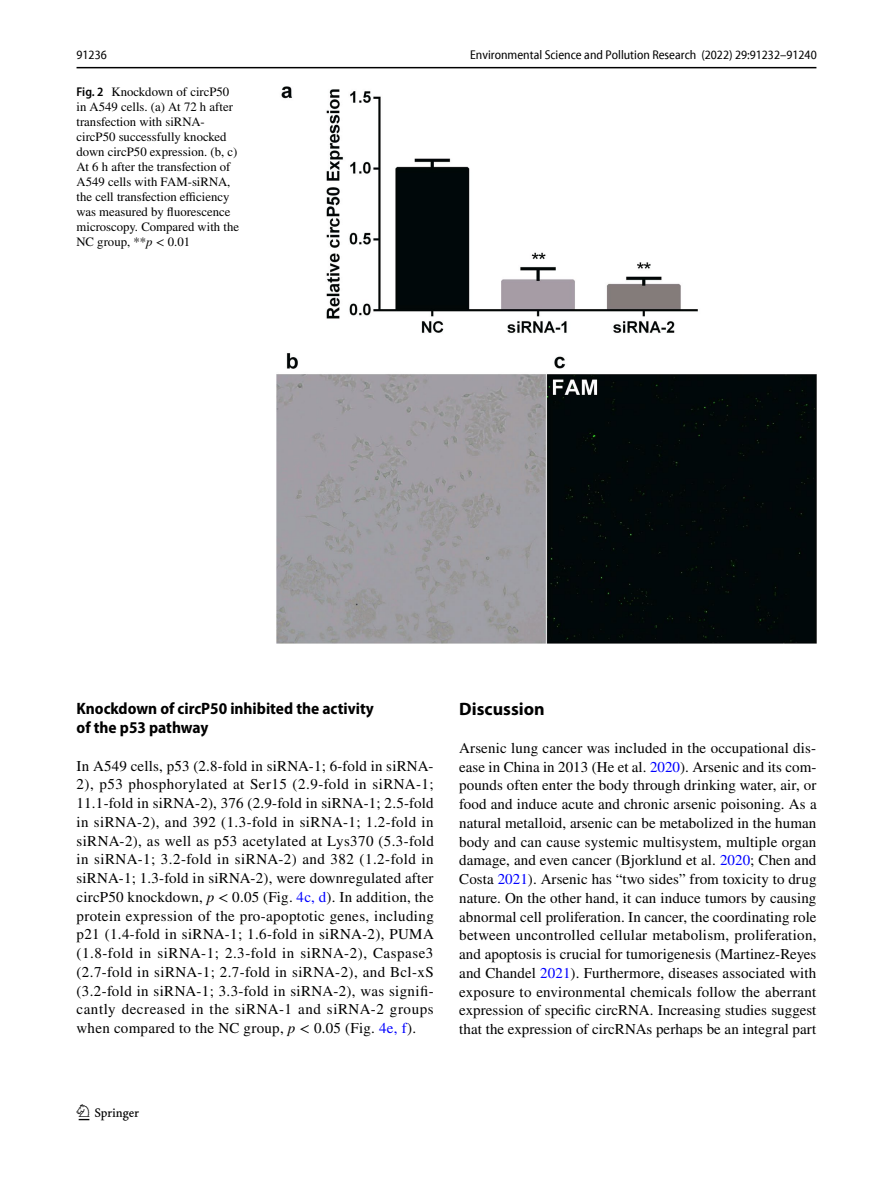
<style>
.page{position:relative;width:893px;height:1187px;background:#fff}
.page>*{position:absolute;margin:0;border:0;box-sizing:border-box;transform-origin:0 0}
.t1{font:22.5px "Springnew Regular 3";color:#000}
.t2{font:700 18px "Myriad Pro";color:#000}
.t3{font:700 semi-condensed 16.5px/18.8px "Myriad Pro";color:#000}
.t4{font:15px/18.8px "STIX";letter-spacing:.015em;color:#000;text-align:justify}
.t5{font:12.75px/15px "STIX";color:#000}
.t6{font:semi-condensed 12.75px "Myriad Pro Unic";color:#000}
.s1{font-family:"Myriad Pro";font-weight:600;font-stretch:semi-condensed}
.s2{font-style:italic}
.s3{color:#00f}
</style>
<div class="page">
<hr style="left:77px;top:67px;width:739px;height:1px;background:#000">
<img style="left:276px;top:87px;width:540px;height:556px">
<p class="t6" style="left:77px;top:50px;width:32px">91236</p>
<p class="t6" style="left:470px;top:50px;width:348px">Environmental Science and Pollution Research (2022) 29:91232–91240</p>
<p class="t5" style="left:77px;top:85px;width:164px"><span class="s1">Fig. 2</span> Knockdown of circP50 in A549 cells. (a) At 72 h after transfection with siRNA&shy;circP50 successfully knocked down circP50 expression. (b, c)<br>At 6 h after the transfection of<br>A549 cells with FAM-siRNA, the cell transfection efficiency was measured by fluorescence microscopy. Compared with the<br>NC group, **<span class="s2">p</span> &lt; 0.01</p>
<p class="t3" style="left:77px;top:699px;width:299px">Knockdown of circP50 inhibited the activity of the p53 pathway</p>
<p class="t4" style="left:77px;top:757px;width:359px">In A549 cells, p53 (2.8-fold in siRNA-1; 6-fold in siRNA-2), p53 phosphorylated at Ser15 (2.9-fold in siRNA-1; 11.1-fold in siRNA-2), 376 (2.9-fold in siRNA-1; 2.5-fold in siRNA-2), and 392 (1.3-fold in siRNA-1; 1.2-fold in siRNA-2), as well as p53 acetylated at Lys370 (5.3-fold in siRNA-1; 3.2-fold in siRNA-2) and 382 (1.2-fold in siRNA-1; 1.3-fold in siRNA-2), were downregulated after circP50 knockdown, <span class="s2">p</span> &lt; 0.05 (Fig. <span class="s3">4c, d</span>). In addition, the protein expression of the pro-apoptotic genes, including p21 (1.4-fold in siRNA-1; 1.6-fold in siRNA-2), PUMA (1.8-fold in siRNA-1; 2.3-fold in siRNA-2), Caspase3 (2.7-fold in siRNA-1; 2.7-fold in siRNA-2), and Bcl-xS (3.2-fold in siRNA-1; 3.3-fold in siRNA-2), was signifi&shy;cantly decreased in the siRNA-1 and siRNA-2 groups when compared to the NC group, <span class="s2">p</span> &lt; 0.05 (Fig. <span class="s3">4e, f</span>).</p>
<p class="t2" style="left:459px;top:697px;width:87px">Discussion</p>
<p class="t4" style="left:459px;top:739px;width:359px">Arsenic lung cancer was included in the occupational dis&shy;ease in China in 2013 (He et al. <span class="s3">2020</span>). Arsenic and its com&shy;pounds often enter the body through drinking water, air, or food and induce acute and chronic arsenic poisoning. As a natural metalloid, arsenic can be metabolized in the human body and can cause systemic multisystem, multiple organ damage, and even cancer (Bjorklund et al. <span class="s3">2020</span>; Chen and Costa <span class="s3">2021</span>). Arsenic has “two sides” from toxicity to drug nature. On the other hand, it can induce tumors by causing abnormal cell proliferation. In cancer, the coordinating role between uncontrolled cellular metabolism, proliferation, and apoptosis is crucial for tumorigenesis (Martinez-Reyes and Chandel <span class="s3">2021</span>). Furthermore, diseases associated with exposure to environmental chemicals follow the aberrant expression of specific circRNA. Increasing studies suggest that the expression of circRNAs perhaps be an integral part</p>
<h1 class="t1" style="left:79px;top:1104px;width:62px">1 3</h1>
</div>
